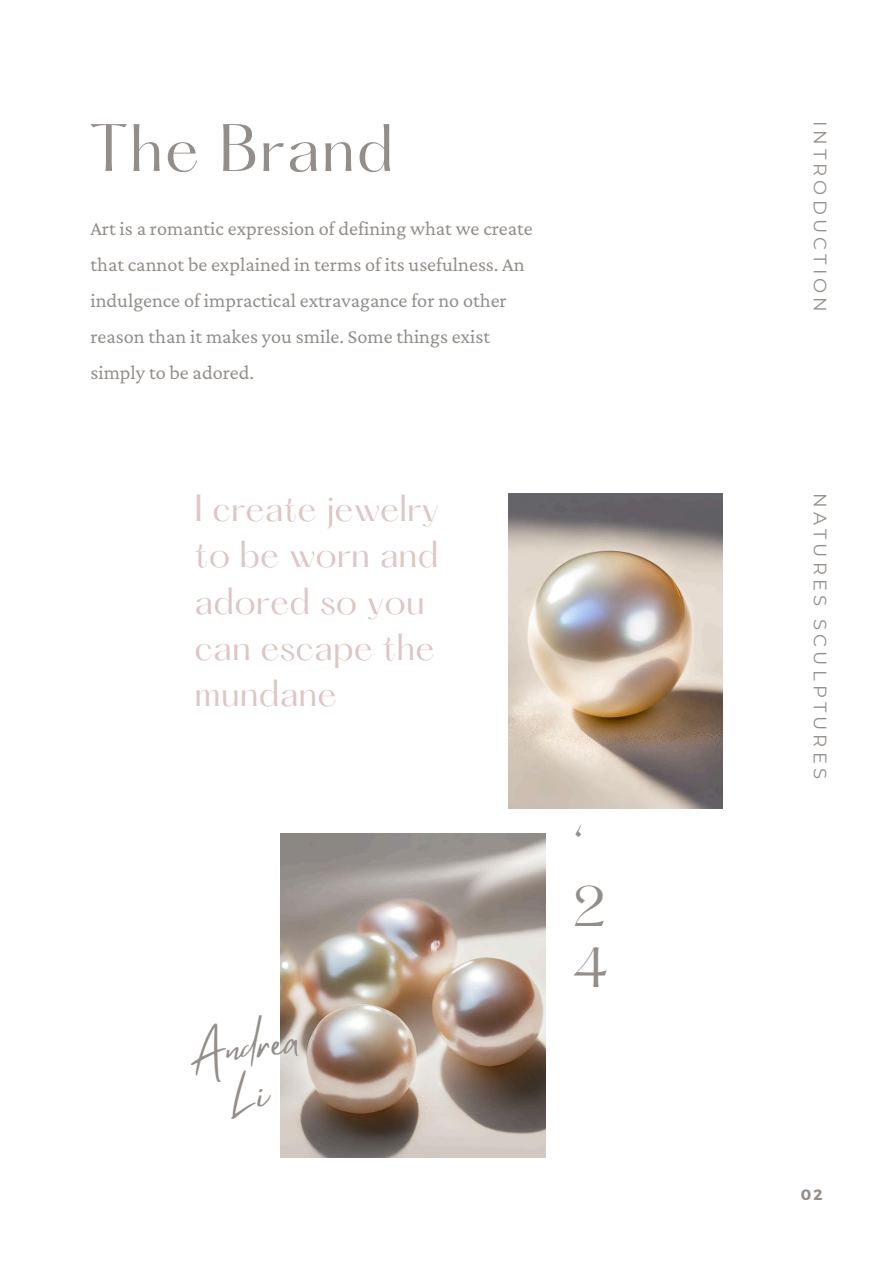
<style>
.page{position:relative;width:894px;height:1264px;background:#fff}
.page>*{position:absolute;margin:0;border:0;box-sizing:border-box;transform-origin:0 0}
.t1{font:58.5px "Hatton";letter-spacing:.025em;color:#938e89}
.t2{font:49.5px/60.8px "Hatton";color:#938e89}
.t3{font:40.5px/49.5px "Mistrully";color:#938e89;text-align:center}
.t4{font:33px/46.2px "Hatton";color:#ddc6c3}
.t5{font:20.25px/36px "Crimson Pro";color:#938e89}
.t6{font:18px "Montserrat";letter-spacing:.23em;color:#938e89}
.t7{font:700 15px "Montserrat";color:#938e89}
</style>
<div class="page">
<img style="left:508px;top:493px;width:214px;height:315px">
<img style="left:281px;top:833px;width:264px;height:324px">
<p class="t1" style="left:89px;top:121px;width:306px">The Brand</p>
<p class="t5" style="left:90px;top:210px;width:443px">Art is a romantic expression of defining what we create that cannot be explained in terms of its usefulness. An indulgence of impractical extravagance for no other reason than it makes you smile. Some things exist simply to be adored.</p>
<p class="t4" style="left:194px;top:489px;width:246px">I create jewelry to be worn and adored so you can escape the mundane</p>
<p class="t3" style="left:185px;top:1029px;width:113px;rotate:-7deg">Andrea<br>Li</p>
<h4 class="t2" style="left:572px;top:821px;width:38px">‘<br>2<br>4</h4>
<h3 class="t6" style="left:831px;top:120px;width:193px;rotate:90deg">INTRODUCTION</h3>
<h2 class="t6" style="left:831px;top:493px;width:287px;rotate:90deg">NATURES SCULPTURES</h2>
<p class="t7" style="left:800px;top:1185px;width:23px">02</p>
</div>
